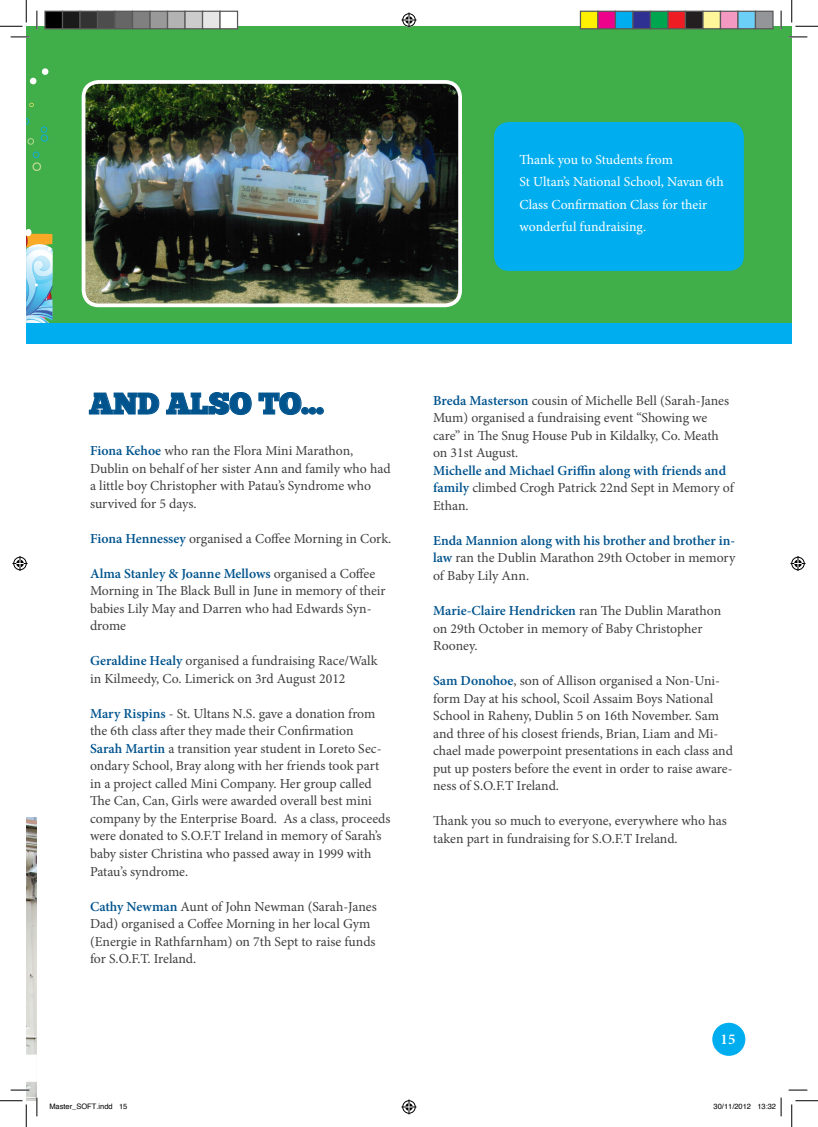
<style>
.page{position:relative;width:818px;height:1127px;background:#fff}
.page>*{position:absolute;margin:0;border:0;box-sizing:border-box;transform-origin:0 0}
.t1{font:30px "Chunk Five";letter-spacing:-.01em;color:#00548e}
.t2{font:600 15px "Minion Pro";color:#fff}
.t3{font:13.75px/17.5px "Minion Pro";letter-spacing:-.005em;color:#3e3e3f}
.t4{font:13.75px/22.5px "Minion Pro";letter-spacing:-.005em;color:#fff}
.t5{font:600 13.75px/17.5px "Minion Pro";color:#00548e}
.t6{font:7.5px "Helvetica";color:#000}
.s1{font-weight:600;color:#00548e}
.s2{font-weight:400;color:#3e3e3f}
</style>
<div class="page">
<div style="left:26px;top:26px;width:766px;height:300px;background:#40ae49"></div>
<svg style="left:26px;top:117px;width:23px;height:28px"></svg>
<svg style="left:32px;top:151px;width:10px;height:20px"></svg>
<svg style="left:29px;top:102px;width:5px;height:5px"></svg>
<svg style="left:30px;top:68px;width:19px;height:17px"></svg>
<svg style="left:26px;top:229px;width:27px;height:94px"></svg>
<img style="left:26px;top:817px;width:11px;height:283px">
<svg style="left:89px;top:392px;width:70px;height:22px"></svg>
<svg style="left:166px;top:392px;width:86px;height:23px"></svg>
<svg style="left:258px;top:392px;width:44px;height:23px"></svg>
<div style="left:302px;top:407px;width:6px;height:7px;border:1px solid #00548e;border-radius:50%"></div>
<div style="left:309px;top:407px;width:7px;height:7px;border:1px solid #00548e;border-radius:50%"></div>
<div style="left:316px;top:407px;width:7px;height:7px;border:1px solid #00548e;border-radius:50%"></div>
<div style="left:712px;top:1022px;width:33px;height:33px;background:#00aeef;border-radius:50%"></div>
<svg style="left:26px;top:1054px;width:11px;height:27px"></svg>
<img style="left:84px;top:85px;width:373px;height:220px">
<div style="left:82px;top:80px;width:380px;height:227px;border:4px solid #fff;border-radius:15px"></div>
<div style="left:494px;top:122px;width:250px;height:149px;background:#00aeef;border-radius:15px"></div>
<div style="left:26px;top:323px;width:766px;height:20px;background:#00aeef"></div>
<svg style="left:11px;top:36px;width:18px;height:2px"></svg>
<svg style="left:788px;top:36px;width:19px;height:2px"></svg>
<svg style="left:11px;top:1088px;width:18px;height:2px"></svg>
<svg style="left:788px;top:1089px;width:19px;height:1px"></svg>
<svg style="left:36px;top:11px;width:2px;height:18px"></svg>
<svg style="left:36px;top:1097px;width:2px;height:18px"></svg>
<svg style="left:780px;top:11px;width:2px;height:18px"></svg>
<svg style="left:0;top:0;width:27px;height:27px"></svg>
<svg style="left:0;top:1100px;width:27px;height:26px"></svg>
<svg style="left:791px;top:0;width:27px;height:27px"></svg>
<svg style="left:791px;top:1100px;width:27px;height:26px"></svg>
<svg style="left:401px;top:13px;width:15px;height:15px"></svg>
<svg style="left:401px;top:1099px;width:15px;height:15px"></svg>
<svg style="left:13px;top:556px;width:15px;height:15px"></svg>
<svg style="left:790px;top:556px;width:15px;height:15px"></svg>
<div style="left:45px;top:11px;width:18px;height:18px;background:#000"></div>
<div style="left:44px;top:11px;width:19px;height:18px;border:1px solid #595959"></div>
<div style="left:63px;top:11px;width:17px;height:18px;background:#1a1a1a"></div>
<div style="left:62px;top:11px;width:19px;height:18px;border:1px solid #595959"></div>
<div style="left:80px;top:11px;width:18px;height:18px;background:#333"></div>
<div style="left:79px;top:11px;width:19px;height:18px;border:1px solid #595959"></div>
<div style="left:98px;top:11px;width:17px;height:18px;background:#4d4d4d"></div>
<div style="left:97px;top:11px;width:19px;height:18px;border:1px solid #595959"></div>
<div style="left:115px;top:11px;width:18px;height:18px;background:#666"></div>
<div style="left:114px;top:11px;width:19px;height:18px;border:1px solid #595959"></div>
<div style="left:133px;top:11px;width:17px;height:18px;background:#808080"></div>
<div style="left:132px;top:11px;width:19px;height:18px;border:1px solid #595959"></div>
<div style="left:150px;top:11px;width:18px;height:18px;background:#999"></div>
<div style="left:149px;top:11px;width:19px;height:18px;border:1px solid #595959"></div>
<div style="left:168px;top:11px;width:17px;height:18px;background:#b3b3b3"></div>
<div style="left:167px;top:11px;width:19px;height:18px;border:1px solid #595959"></div>
<div style="left:185px;top:11px;width:18px;height:18px;background:#ccc"></div>
<div style="left:184px;top:11px;width:19px;height:18px;border:1px solid #595959"></div>
<div style="left:203px;top:11px;width:17px;height:18px;background:#e6e6e6"></div>
<div style="left:202px;top:11px;width:19px;height:18px;border:1px solid #595959"></div>
<div style="left:220px;top:11px;width:18px;height:18px;background:#fff"></div>
<div style="left:219px;top:11px;width:19px;height:18px;border:1px solid #595959"></div>
<div style="left:580px;top:11px;width:18px;height:18px;background:#fff101"></div>
<div style="left:580px;top:11px;width:18px;height:18px;border:1px solid #595959"></div>
<div style="left:598px;top:11px;width:17px;height:18px;background:#ed028c"></div>
<div style="left:597px;top:11px;width:19px;height:18px;border:1px solid #595959"></div>
<div style="left:615px;top:11px;width:18px;height:18px;background:#00aeef"></div>
<div style="left:615px;top:11px;width:18px;height:18px;border:1px solid #595959"></div>
<div style="left:633px;top:11px;width:17px;height:18px;background:#2e3092"></div>
<div style="left:632px;top:11px;width:19px;height:18px;border:1px solid #595959"></div>
<div style="left:650px;top:11px;width:18px;height:18px;background:#00a54f"></div>
<div style="left:650px;top:11px;width:18px;height:18px;border:1px solid #595959"></div>
<div style="left:668px;top:11px;width:17px;height:18px;background:#ee1d23"></div>
<div style="left:667px;top:11px;width:19px;height:18px;border:1px solid #595959"></div>
<div style="left:685px;top:11px;width:18px;height:18px;background:#231f20"></div>
<div style="left:685px;top:11px;width:18px;height:18px;border:1px solid #595959"></div>
<div style="left:703px;top:11px;width:17px;height:18px;background:#fff79a"></div>
<div style="left:702px;top:11px;width:19px;height:18px;border:1px solid #595959"></div>
<div style="left:720px;top:11px;width:18px;height:18px;background:#f499c2"></div>
<div style="left:720px;top:11px;width:18px;height:18px;border:1px solid #595959"></div>
<div style="left:738px;top:11px;width:17px;height:18px;background:#6bcff6"></div>
<div style="left:737px;top:11px;width:19px;height:18px;border:1px solid #595959"></div>
<div style="left:755px;top:11px;width:18px;height:18px;background:#939598"></div>
<div style="left:755px;top:11px;width:18px;height:18px;border:1px solid #595959"></div>
<svg style="left:780px;top:1097px;width:2px;height:18px"></svg>
<p class="t4" style="left:519px;top:148px;width:206px">Thank you to Students from<br>St Ultan’s National School, Navan 6th<br>Class Confirmation Class for their wonderful fundraising.</p>
<p class="t1" style="left:89px;top:385px;width:236px">AND ALSO TO...</p>
<p class="t3" style="left:90px;top:442px;width:302px"><span class="s1">Fiona Kehoe</span> who ran the Flora Mini Marathon, Dublin on behalf of her sister Ann and family who had a little boy Christopher with Patau’s Syndrome who survived for 5 days.</p>
<p class="t3" style="left:90px;top:529px;width:303px"><span class="s1">Fiona Hennessey</span> organised a Coffee Morning in Cork.</p>
<p class="t3" style="left:90px;top:564px;width:297px"><span class="s1">Alma Stanley &amp; Joanne Mellows</span> organised a Coffee Morning in The Black Bull in June in memory of their babies Lily May and Darren who had Edwards Syn&shy;drome</p>
<p class="t3" style="left:90px;top:652px;width:289px"><span class="s1">Geraldine Healy</span> organised a fundraising Race/Walk in Kilmeedy, Co. Limerick on 3rd August 2012</p>
<p class="t3" style="left:90px;top:704px;width:287px"><span class="s1">Mary Rispins</span> - St. Ultans N.S. gave a donation from the 6th class after they made their Confirmation</p>
<p class="t3" style="left:90px;top:739px;width:302px"><span class="s1">Sarah Martin</span> a transition year student in Loreto Sec&shy;ondary School, Bray along with her friends took part in a project called Mini Company. Her group called The Can, Can, Girls were awarded overall best mini company by the Enterprise Board. As a class, proceeds were donated to S.O.F.T Ireland in memory of Sarah’s baby sister Christina who passed away in 1999 with Patau’s syndrome.</p>
<p class="t3" style="left:90px;top:897px;width:288px"><span class="s1">Cathy Newman</span> Aunt of John Newman (Sarah-Janes Dad) organised a Coffee Morning in her local Gym (Energie in Rathfarnham) on 7th Sept to raise funds for S.O.F.T. Ireland.</p>
<p class="t3" style="left:433px;top:391px;width:297px"><span class="s1">Breda Masterson</span> cousin of Michelle Bell (Sarah-Janes Mum) organised a fundraising event “Showing we care” in The Snug House Pub in Kildalky, Co. Meath on 31st August.</p>
<p class="t5" style="left:433px;top:461px;width:302px">Michelle and Michael Griffin along with friends and family <span class="s2">climbed Crogh Patrick 22nd Sept in Memory of<br>Ethan.</span></p>
<p class="t3" style="left:433px;top:531px;width:304px;text-align:justify"><span class="s1">Enda Mannion along with his brother and brother in&shy;law</span> ran the Dublin Marathon 29th October in memory of Baby Lily Ann.</p>
<p class="t3" style="left:433px;top:601px;width:290px"><span class="s1">Marie-Claire Hendricken</span> ran The Dublin Marathon on 29th October in memory of Baby Christopher<br>Rooney.</p>
<p class="t3" style="left:433px;top:671px;width:301px"><span class="s1">Sam Donohoe</span>, son of Allison organised a Non-Uni&shy;form Day at his school, Scoil Assaim Boys National School in Raheny, Dublin 5 on 16th November. Sam and three of his closest friends, Brian, Liam and Mi&shy;chael made powerpoint presentations in each class and put up posters before the event in order to raise aware&shy;ness of S.O.F.T Ireland.</p>
<p class="t3" style="left:433px;top:811px;width:295px">Thank you so much to everyone, everywhere who has taken part in fundraising for S.O.F.T Ireland.</p>
<p class="t2" style="left:721px;top:1028px;width:16px">15</p>
<p class="t6" style="left:49px;top:1100px;width:79px">Master_SOFT.indd 15</p>
<p class="t6" style="left:713px;top:1100px;width:64px">30/11/2012 13:32</p>
</div>
